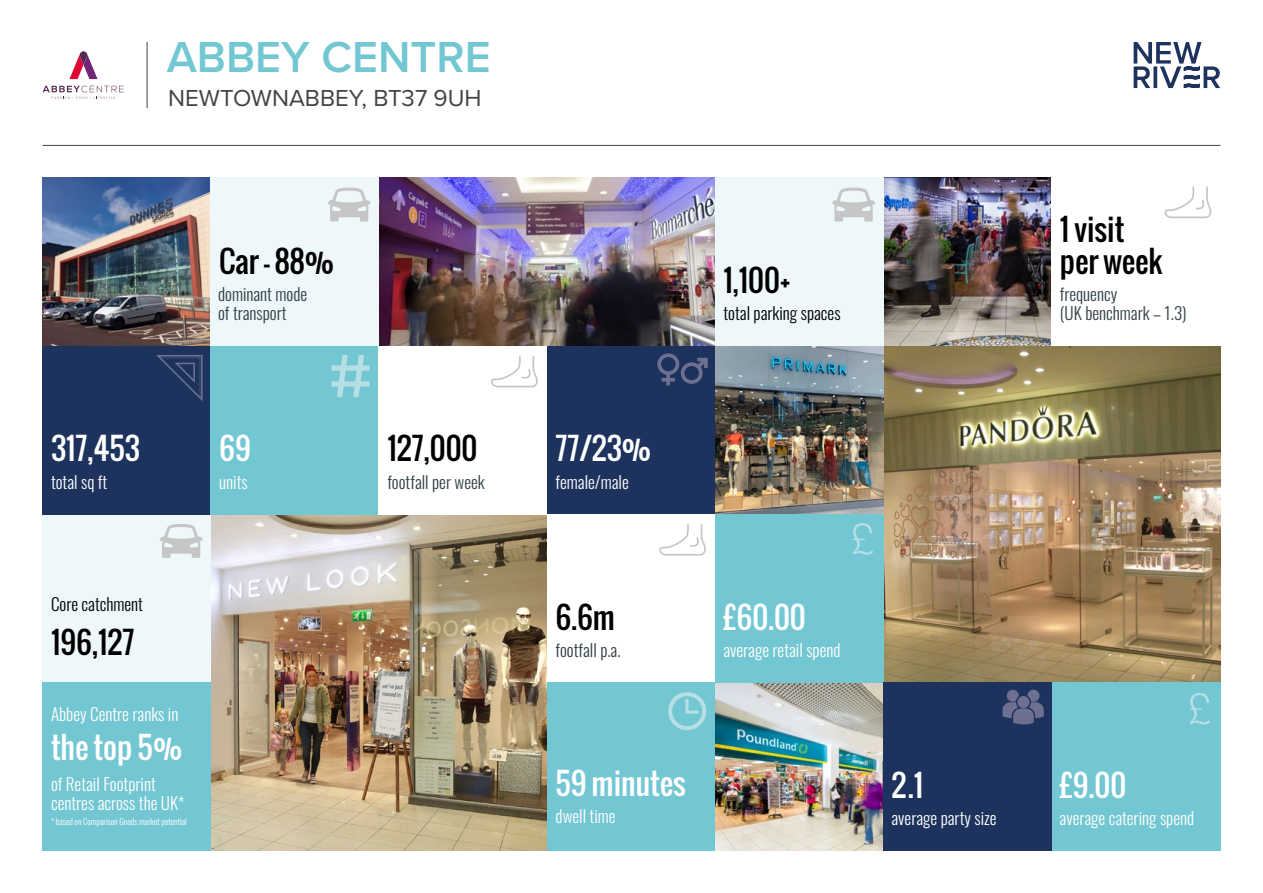
<style>
.page{position:relative;width:1263px;height:893px;background:#fff}
.page>*{position:absolute;margin:0;border:0;box-sizing:border-box;transform-origin:0 0}
.t1{font:600 45px "Proxima Nova";color:#73c7d2}
.t2{font:30px "Oswald";color:#fff}
.t3{font:30px/32.5px "Oswald";color:#000}
.t4{font:24px "Proxima Nova";color:#454444}
.t5{font:300 17.1px/19px "Oswald";color:#fff}
.t6{font:300 17.1px/19px "Oswald";color:#303e47}
.t7{font:300 17.1px "Oswald";color:#000}
.t8{font:300 8.55px "Oswald";color:#fff}
</style>
<div class="page">
<img style="left:43px;top:178px;width:168px;height:168px">
<img style="left:211px;top:514px;width:336px;height:336px">
<img style="left:883px;top:346px;width:337px;height:336px">
<img style="left:715px;top:346px;width:168px;height:168px">
<img style="left:379px;top:178px;width:336px;height:168px">
<img style="left:883px;top:178px;width:168px;height:168px">
<img style="left:715px;top:682px;width:168px;height:168px">
<svg style="left:1164px;top:186px;width:48px;height:32px"></svg>
<div style="left:43px;top:514px;width:168px;height:168px;background:#eef7f9"></div>
<svg style="left:160px;top:524px;width:43px;height:34px"></svg>
<div style="left:715px;top:178px;width:168px;height:168px;background:#eef7f9"></div>
<div style="left:211px;top:178px;width:168px;height:168px;background:#eef7f9"></div>
<svg style="left:832px;top:188px;width:43px;height:34px"></svg>
<svg style="left:328px;top:188px;width:43px;height:34px"></svg>
<div style="left:43px;top:346px;width:168px;height:168px;background:#1d335d"></div>
<svg style="left:156px;top:355px;width:47px;height:46px"></svg>
<div style="left:211px;top:346px;width:168px;height:168px;background:#73c7d2"></div>
<div style="left:547px;top:346px;width:168px;height:168px;background:#1d335d"></div>
<svg style="left:491px;top:356px;width:47px;height:31px"></svg>
<svg style="left:659px;top:524px;width:47px;height:32px"></svg>
<div style="left:547px;top:682px;width:168px;height:168px;background:#73c7d2"></div>
<div style="left:715px;top:514px;width:168px;height:168px;background:#73c7d2"></div>
<svg style="left:853px;top:523px;width:20px;height:32px"></svg>
<div style="left:1051px;top:682px;width:169px;height:168px;background:#73c7d2"></div>
<svg style="left:1190px;top:693px;width:20px;height:31px"></svg>
<svg style="left:331px;top:355px;width:39px;height:42px"></svg>
<div style="left:883px;top:682px;width:168px;height:168px;background:#1d335d"></div>
<svg style="left:668px;top:692px;width:38px;height:38px"></svg>
<svg style="left:1002px;top:690px;width:42px;height:34px"></svg>
<svg style="left:657px;top:353px;width:51px;height:32px"></svg>
<div style="left:43px;top:682px;width:168px;height:168px;background:#73c7d2"></div>
<hr style="left:43px;top:145px;width:1177px;height:1px;background:#454444">
<hr style="left:147px;top:42px;width:1px;height:66px;background:#454444">
<svg style="left:1134px;top:42px;width:86px;height:46px"></svg>
<svg style="left:43px;top:86px;width:81px;height:13px"></svg>
<svg style="left:69px;top:51px;width:29px;height:28px"></svg>
<h1 class="t1" style="left:167px;top:24px;width:326px">ABBEY CENTRE</h1>
<h3 class="t4" style="left:168px;top:80px;width:315px">NEWTOWNABBEY, BT37 9UH</h3>
<h2 class="t3" style="left:219px;top:245px;width:116px">Car – 88%</h2>
<p class="t6" style="left:218px;top:283px;width:91px">dominant mode of transport</p>
<h2 class="t2" style="left:51px;top:426px;width:90px">317,453</h2>
<p class="t5" style="left:51px;top:470px;width:58px">total sq ft</p>
<h2 class="t2" style="left:219px;top:426px;width:33px">69</h2>
<p class="t5" style="left:219px;top:470px;width:30px">units</p>
<p class="t7" style="left:51px;top:588px;width:94px">Core catchment</p>
<h2 class="t3" style="left:51px;top:625px;width:85px">196,127</h2>
<p class="t5" style="left:51px;top:702px;width:129px">Abbey Centre ranks in</p>
<h2 class="t2" style="left:51px;top:725px;width:133px">the top 5%</h2>
<p class="t5" style="left:51px;top:773px;width:135px">of Retail Footprint centres across the UK*</p>
<p class="t8" style="left:51px;top:814px;width:137px">* based on Comparison Goods market potential</p>
<h2 class="t3" style="left:387px;top:432px;width:92px">127,000</h2>
<p class="t6" style="left:387px;top:470px;width:99px">footfall per week</p>
<h2 class="t2" style="left:555px;top:426px;width:97px">77/23%</h2>
<p class="t5" style="left:555px;top:470px;width:75px">female/male</p>
<h2 class="t3" style="left:723px;top:264px;width:68px">1,100+</h2>
<p class="t7" style="left:723px;top:298px;width:119px">total parking spaces</p>
<h2 class="t3" style="left:555px;top:600px;width:61px">6.6m</h2>
<p class="t6" style="left:556px;top:638px;width:66px">footfall p.a.</p>
<h2 class="t2" style="left:723px;top:594px;width:84px">£60.00</h2>
<p class="t5" style="left:723px;top:638px;width:119px">average retail spend</p>
<h2 class="t2" style="left:555px;top:760px;width:132px">59 minutes</h2>
<p class="t5" style="left:556px;top:805px;width:62px">dwell time</p>
<h2 class="t2" style="left:891px;top:762px;width:33px">2.1</h2>
<p class="t5" style="left:891px;top:806px;width:107px">average party size</p>
<h2 class="t3" style="left:1060px;top:212px;width:104px">1 visit per week</h2>
<p class="t6" style="left:1060px;top:283px;width:128px">frequency<br>(UK benchmark – 1.3)</p>
<h2 class="t2" style="left:1060px;top:762px;width:68px">£9.00</h2>
<p class="t5" style="left:1060px;top:806px;width:136px">average catering spend</p>
</div>
